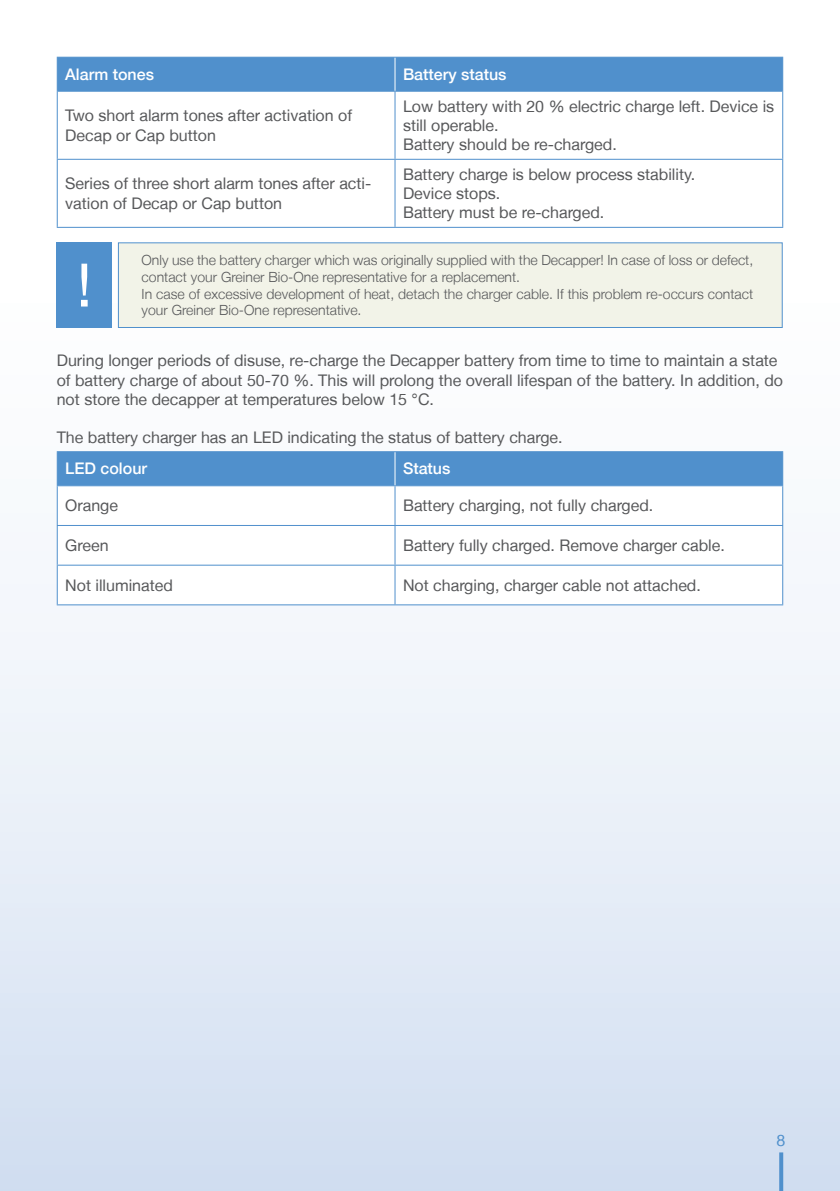
<style>
.page{position:relative;width:840px;height:1191px;background:#fff}
.page>*{position:absolute;margin:0;border:0;box-sizing:border-box;transform-origin:0 0}
.t1{font:60px "Helvetica Neue LT";color:#fff}
.t2{font:16px/19.2px "Helvetica Neue LT";color:#57585a}
.t3{font:500 16px "Helvetica Neue LT";color:#fff}
.t4{font:500 16px "Helvetica Neue LT";color:#5090cc}
.t5{font:300 14px/16.8px "Helvetica Neue LT";color:#57585a}
</style>
<div class="page">
<div style="left:0;top:0;width:839px;height:1191px;background:linear-gradient(to bottom,#fff,#d9e3f3)"></div>
<svg style="left:778px;top:1152px;width:4px;height:39px"></svg>
<div style="left:58px;top:58px;width:723px;height:33px;background:#5090cc"></div>
<svg style="left:58px;top:92px;width:723px;height:135px"></svg>
<hr style="left:57px;top:57px;width:338px;height:1px;background:#5090cc">
<hr style="left:57px;top:58px;width:1px;height:33px;background:#5090cc">
<hr style="left:395px;top:57px;width:387px;height:1px;background:#5090cc">
<hr style="left:781px;top:58px;width:1px;height:33px;background:#5090cc">
<hr style="left:57px;top:91px;width:338px;height:1px;background:#5090cc">
<hr style="left:57px;top:92px;width:1px;height:67px;background:#5090cc">
<hr style="left:395px;top:91px;width:387px;height:1px;background:#5090cc">
<hr style="left:394px;top:92px;width:1px;height:67px;background:#5090cc">
<hr style="left:781px;top:92px;width:1px;height:67px;background:#5090cc">
<hr style="left:57px;top:159px;width:338px;height:1px;background:#5090cc">
<hr style="left:57px;top:160px;width:1px;height:67px;background:#5090cc">
<hr style="left:395px;top:159px;width:387px;height:1px;background:#5090cc">
<hr style="left:394px;top:160px;width:1px;height:67px;background:#5090cc">
<hr style="left:781px;top:160px;width:1px;height:67px;background:#5090cc">
<hr style="left:57px;top:227px;width:338px;height:1px;background:#5090cc">
<hr style="left:395px;top:227px;width:387px;height:1px;background:#5090cc">
<hr style="left:394px;top:58px;width:1px;height:33px;background:#fff">
<div style="left:57px;top:242px;width:55px;height:86px;background:#5090cc"></div>
<div style="left:118px;top:243px;width:663px;height:84px;background:#f2f3e8"></div>
<div style="left:118px;top:242px;width:664px;height:86px;border:1px solid #5090cc"></div>
<div style="left:58px;top:452px;width:723px;height:33px;background:#5090cc"></div>
<svg style="left:58px;top:486px;width:723px;height:118px"></svg>
<hr style="left:57px;top:451px;width:338px;height:1px;background:#5090cc">
<hr style="left:57px;top:452px;width:1px;height:33px;background:#5090cc">
<hr style="left:395px;top:451px;width:387px;height:1px;background:#5090cc">
<hr style="left:781px;top:452px;width:1px;height:33px;background:#5090cc">
<hr style="left:57px;top:485px;width:338px;height:1px;background:#5090cc">
<hr style="left:57px;top:486px;width:1px;height:39px;background:#5090cc">
<hr style="left:395px;top:485px;width:387px;height:1px;background:#5090cc">
<hr style="left:394px;top:486px;width:1px;height:39px;background:#5090cc">
<hr style="left:781px;top:486px;width:1px;height:39px;background:#5090cc">
<hr style="left:57px;top:525px;width:338px;height:1px;background:#5090cc">
<hr style="left:57px;top:526px;width:1px;height:38px;background:#5090cc">
<hr style="left:395px;top:525px;width:387px;height:1px;background:#5090cc">
<hr style="left:394px;top:526px;width:1px;height:38px;background:#5090cc">
<hr style="left:781px;top:526px;width:1px;height:38px;background:#5090cc">
<hr style="left:57px;top:564px;width:338px;height:1px;background:#5090cc">
<hr style="left:57px;top:565px;width:1px;height:39px;background:#5090cc">
<hr style="left:395px;top:564px;width:387px;height:1px;background:#5090cc">
<hr style="left:394px;top:565px;width:1px;height:39px;background:#5090cc">
<hr style="left:781px;top:565px;width:1px;height:39px;background:#5090cc">
<hr style="left:57px;top:604px;width:338px;height:1px;background:#5090cc">
<hr style="left:395px;top:604px;width:387px;height:1px;background:#5090cc">
<hr style="left:394px;top:452px;width:1px;height:33px;background:#fff">
<p class="t3" style="left:65px;top:65px;width:90px">Alarm tones</p>
<p class="t3" style="left:403px;top:65px;width:105px">Battery status</p>
<p class="t2" style="left:65px;top:106px;width:288px">Two short alarm tones after activation of<br>Decap or Cap button</p>
<p class="t2" style="left:403px;top:96px;width:372px">Low battery with 20 % electric charge left. Device is still operable.<br>Battery should be re-charged.</p>
<p class="t2" style="left:65px;top:174px;width:307px">Series of three short alarm tones after acti&shy;vation of Decap or Cap button</p>
<p class="t2" style="left:403px;top:164px;width:293px">Battery charge is below process stability.<br>Device stops.<br>Battery must be re-charged.</p>
<h1 class="t1" style="left:76px;top:249px;width:17px">!</h1>
<p class="t5" style="left:141px;top:251px;width:613px">Only use the battery charger which was originally supplied with the Decapper! In case of loss or defect, contact your Greiner Bio-One representative for a replacement.<br>In case of excessive development of heat, detach the charger cable. If this problem re-occurs contact your Greiner Bio-One representative.</p>
<p class="t2" style="left:57px;top:351px;width:727px">During longer periods of disuse, re-charge the Decapper battery from time to time to maintain a state of battery charge of about 50-70 %. This will prolong the overall lifespan of the battery. In addition, do not store the decapper at temperatures below 15 °C.</p>
<p class="t2" style="left:57px;top:428px;width:507px">The battery charger has an LED indicating the status of battery charge.</p>
<p class="t3" style="left:65px;top:459px;width:83px">LED colour</p>
<p class="t3" style="left:403px;top:459px;width:49px">Status</p>
<p class="t2" style="left:65px;top:496px;width:54px">Orange</p>
<p class="t2" style="left:403px;top:496px;width:252px">Battery charging, not fully charged.</p>
<p class="t2" style="left:65px;top:535px;width:45px">Green</p>
<p class="t2" style="left:403px;top:535px;width:323px">Battery fully charged. Remove charger cable.</p>
<p class="t2" style="left:65px;top:575px;width:109px">Not illuminated</p>
<p class="t2" style="left:403px;top:575px;width:299px">Not charging, charger cable not attached.</p>
<p class="t4" style="left:775px;top:1130px;width:10px">8</p>
</div>
